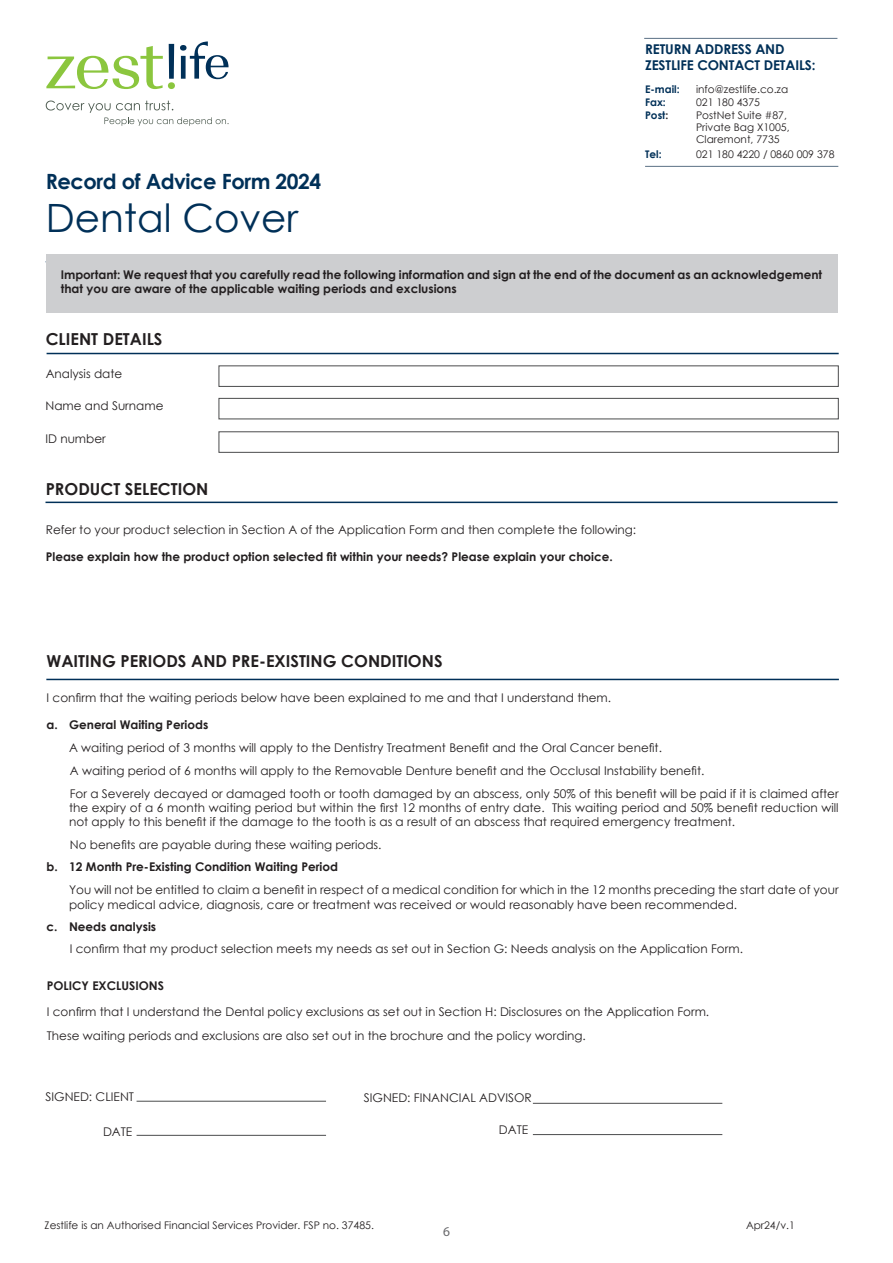
<style>
.page{position:relative;width:893px;height:1263px;background:#fff}
.page>*{position:absolute;margin:0;border:0;box-sizing:border-box;transform-origin:0 0}
.bullet{font:39px "Century Gothic";color:#003058}
.bullet-2{font:700 21px "Century Gothic";letter-spacing:-.02em;color:#003058}
.bullet-3{font:700 16.5px "Century Gothic";color:#231f20}
.t1{font:700 13.5px/16.2px "Century Gothic";letter-spacing:-.01em;color:#003058}
.t2{font:13.5px "Myriad Pro";color:#69696c}
.bullet-4{font:12px/14.4px "Century Gothic";color:#231f20;text-align:justify}
.bullet-5{font:700 12px "Century Gothic";color:#231f20}
.bullet-6{font:10.5px/12px "Century Gothic";color:#231f20}
.t3{font:700 10.5px "Century Gothic";color:#003058}
.Body{font:10.5px "Century Gothic";color:#231f20}
.s1{color:#231f20}
</style>
<div class="page">
<hr style="left:46px;top:261px;width:792px;height:1px;background:#003058">
<hr style="left:47px;top:353px;width:792px;height:1px;background:#003058">
<div style="left:46px;top:254px;width:791px;height:59px;background:#cdced0"></div>
<div style="left:169px;top:44px;width:5px;height:35px;background:#003058"></div>
<svg style="left:180px;top:41px;width:49px;height:38px"></svg>
<svg style="left:46px;top:46px;width:117px;height:43px"></svg>
<div style="left:168px;top:82px;width:7px;height:7px;background:#8bc63e;border-radius:50%"></div>
<svg style="left:46px;top:101px;width:183px;height:25px"></svg>
<hr style="left:645px;top:166px;width:193px;height:1px;background:#5a7084">
<div style="left:219px;top:365px;width:620px;height:22px;border:1px solid #4b4c4d"></div>
<div style="left:219px;top:398px;width:620px;height:21px;border:1px solid #4b4c4d"></div>
<div style="left:219px;top:431px;width:620px;height:22px;border:1px solid #4b4c4d"></div>
<hr style="left:137px;top:1101px;width:189px;height:1px;background:#4b4c4d">
<hr style="left:137px;top:1135px;width:189px;height:1px;background:#4b4c4d">
<hr style="left:533px;top:1103px;width:189px;height:1px;background:#4b4c4d">
<hr style="left:533px;top:1134px;width:189px;height:1px;background:#4b4c4d">
<hr style="left:46px;top:502px;width:792px;height:1px;background:#003058">
<hr style="left:46px;top:679px;width:793px;height:1px;background:#003058">
<hr style="left:644px;top:38px;width:193px;height:1px;background:#5a7084">
<p class="bullet-2" style="left:46px;top:165px;width:277px">Record of Advice Form 2024</p>
<p class="bullet" style="left:46px;top:191px;width:254px">Dental Cover</p>
<p class="t1" style="left:645px;top:40px;width:172px">RETURN ADDRESS AND<br>ZESTLIFE CONTACT DETAILS:</p>
<p class="t3" style="left:645px;top:81px;width:36px">E-mail:</p>
<p class="bullet-6" style="left:696px;top:83px;width:94px">info@zestlife.co.za</p>
<p class="t3" style="left:645px;top:94px;width:22px">Fax:</p>
<p class="bullet-6" style="left:696px;top:96px;width:65px">021 180 4375</p>
<p class="t3" style="left:645px;top:108px;width:25px">Post<span class="s1">:</span></p>
<p class="bullet-6" style="left:696px;top:109px;width:95px">PostNet Suite #87,<br>Private Bag X1005,<br>Claremont, 7735</p>
<p class="t3" style="left:645px;top:146px;width:18px">Tel:</p>
<p class="bullet-6" style="left:696px;top:148px;width:140px">021 180 4220 / 0860 009 378</p>
<p class="bullet-5" style="left:61px;top:266px;width:763px">Important: We request that you carefully read the following information and sign at the end of the document as an acknowledgement</p>
<p class="bullet-5" style="left:61px;top:279px;width:397px">that you are aware of the applicable waiting periods and exclusions</p>
<p class="bullet-3" style="left:46px;top:327px;width:118px">CLIENT DETAILS</p>
<p class="bullet-4" style="left:46px;top:366px;width:78px">Analysis date</p>
<p class="bullet-4" style="left:46px;top:398px;width:119px">Name and Surname</p>
<p class="bullet-4" style="left:45px;top:431px;width:62px">ID number</p>
<p class="bullet-3" style="left:46px;top:476px;width:164px">PRODUCT SELECTION</p>
<p class="bullet-4" style="left:46px;top:523px;width:592px">Refer to your product selection in Section A of the Application Form and then complete the following:</p>
<p class="bullet-5" style="left:46px;top:548px;width:569px">Please explain how the product option selected fit within your needs? Please explain your choice.</p>
<p class="bullet-3" style="left:47px;top:648px;width:398px">WAITING PERIODS AND PRE-EXISTING CONDITIONS</p>
<p class="bullet-4" style="left:47px;top:690px;width:566px">I confirm that the waiting periods below have been explained to me and that I understand them.</p>
<p class="bullet-5" style="left:47px;top:715px;width:163px">a. General Waiting Periods</p>
<p class="bullet-4" style="left:69px;top:740px;width:594px">A waiting period of 3 months will apply to the Dentistry Treatment Benefit and the Oral Cancer benefit.</p>
<p class="bullet-4" style="left:70px;top:763px;width:636px">A waiting period of 6 months will apply to the Removable Denture benefit and the Occlusal Instability benefit.</p>
<p class="bullet-4" style="left:69px;top:786px;width:771px">For a Severely decayed or damaged tooth or tooth damaged by an abscess, only 50% of this benefit will be paid if it is claimed after the expiry of a 6 month waiting period but within the first 12 months of entry date. This waiting period and 50% benefit reduction will not apply to this benefit if the damage to the tooth is as a result of an abscess that required emergency treatment.</p>
<p class="bullet-4" style="left:70px;top:837px;width:313px">No benefits are payable during these waiting periods.</p>
<p class="bullet-5" style="left:47px;top:858px;width:293px">b. 12 Month Pre-Existing Condition Waiting Period</p>
<p class="bullet-4" style="left:69px;top:882px;width:771px">You will not be entitled to claim a benefit in respect of a medical condition for which in the 12 months preceding the start date of your policy medical advice, diagnosis, care or treatment was received or would reasonably have been recommended.</p>
<p class="bullet-5" style="left:47px;top:917px;width:111px">c. Needs analysis</p>
<p class="bullet-4" style="left:70px;top:941px;width:675px">I confirm that my product selection meets my needs as set out in Section G: Needs analysis on the Application Form.</p>
<p class="bullet-5" style="left:47px;top:976px;width:119px">POLICY EXCLUSIONS</p>
<p class="bullet-4" style="left:47px;top:1004px;width:664px">I confirm that I understand the Dental policy exclusions as set out in Section H: Disclosures on the Application Form.</p>
<p class="bullet-4" style="left:47px;top:1028px;width:540px">These waiting periods and exclusions are also set out in the brochure and the policy wording.</p>
<p class="bullet-4" style="left:46px;top:1089px;width:90px">SIGNED: CLIENT</p>
<p class="bullet-4" style="left:364px;top:1090px;width:170px">SIGNED: FINANCIAL ADVISOR</p>
<p class="bullet-4" style="left:103px;top:1124px;width:31px">DATE</p>
<p class="bullet-4" style="left:499px;top:1122px;width:31px">DATE</p>
<p class="bullet-6" style="left:45px;top:1219px;width:331px">Zestlife is an Authorised Financial Services Provider. FSP no. 37485.</p>
<p class="t2" style="left:443px;top:1223px;width:8px">6</p>
<p class="Body" style="left:746px;top:1218px;width:50px">Apr24/v.1</p>
</div>
